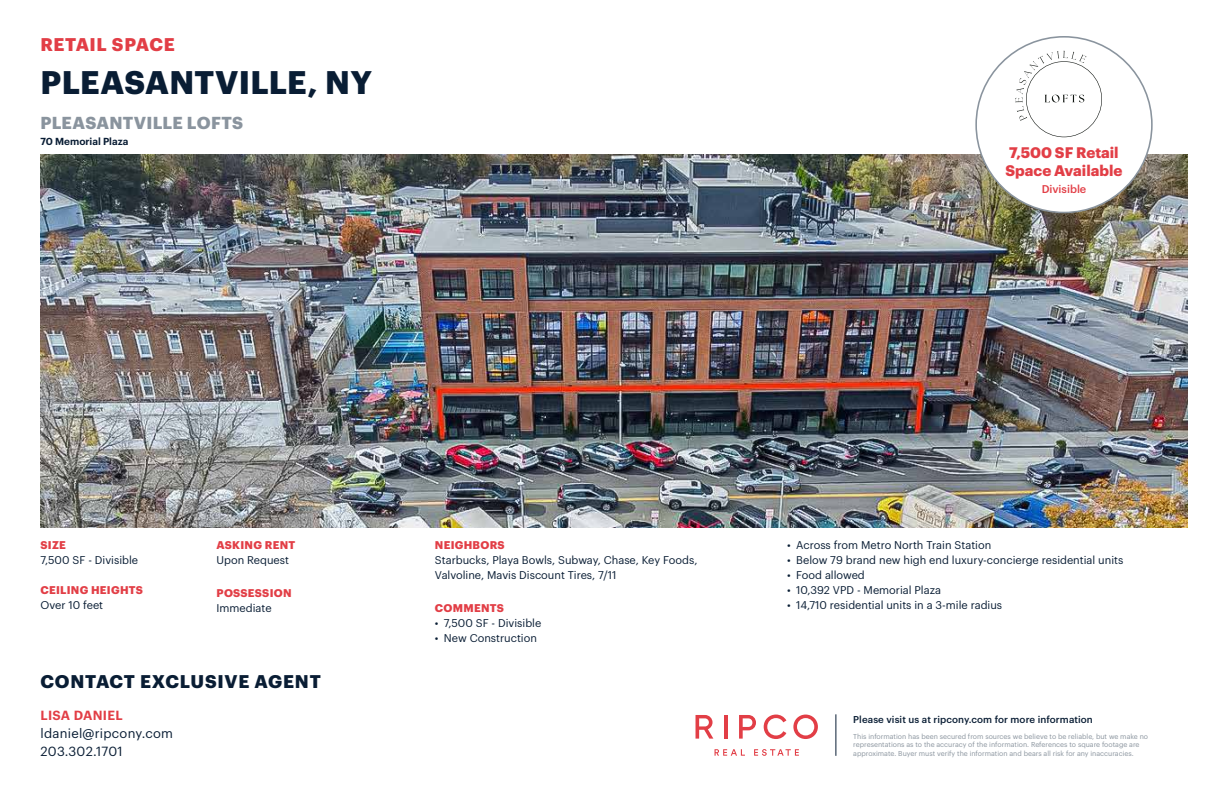
<style>
.page{position:relative;width:1224px;height:792px;background:#fff}
.page>*{position:absolute;margin:0;border:0;box-sizing:border-box;transform-origin:0 0}
.t1{font:700 32px "Graphik";letter-spacing:.005em;color:#091d34}
.t2{font:700 18px "Graphik";letter-spacing:.045em;color:#091d34}
.t3{font:700 18px "Graphik";letter-spacing:.03em;color:#e23e46}
.t4{font:700 17px "Graphik";letter-spacing:.01em;color:#8a949e}
.t5{font:700 15px/18px "Graphik";color:#e23e46}
.t6{font:13px/18px "Graphik";letter-spacing:.02em;color:#091d34}
.t7{font:600 13px "Graphik";letter-spacing:.025em;color:#e23e46}
.t8{font:11px/15px "Graphik";color:#091d34}
.t9{font:700 11px "Graphik";letter-spacing:.025em;color:#e23e46}
.t10{font:500 11px "Graphik";color:#e23e46}
.t11{font:600 10px "Graphik";color:#091d34}
.t12{font:500 9.8px "Graphik";letter-spacing:.01em;color:#091d34}
.t13{font:7px/8.5px "Graphik";color:#8a949e}
</style>
<div class="page">
<img style="left:40px;top:154px;width:1148px;height:373px">
<div style="left:976px;top:37px;width:176px;height:176px;background:#fff;border-radius:50%"></div>
<svg style="left:1015px;top:51px;width:87px;height:86px"></svg>
<hr style="left:836px;top:714px;width:1px;height:42px;background:#091d34">
<svg style="left:715px;top:749px;width:30px;height:7px"></svg>
<svg style="left:754px;top:749px;width:45px;height:7px"></svg>
<svg style="left:696px;top:715px;width:17px;height:24px"></svg>
<hr style="left:724px;top:715px;width:3px;height:24px;background:#e23e46">
<svg style="left:764px;top:715px;width:22px;height:24px"></svg>
<svg style="left:793px;top:715px;width:25px;height:24px"></svg>
<svg style="left:739px;top:715px;width:17px;height:24px"></svg>
<h2 class="t3" style="left:40px;top:30px;width:136px">RETAIL SPACE</h2>
<h1 class="t1" style="left:41px;top:57px;width:333px">PLEASANTVILLE, NY</h1>
<h3 class="t4" style="left:41px;top:110px;width:204px">PLEASANTVILLE LOFTS</h3>
<p class="t11" style="left:40px;top:134px;width:89px">70 Memorial Plaza</p>
<h3 class="t5" style="left:1006px;top:143px;width:118px">7,500 SF Retail<br>Space Available</h3>
<p class="t10" style="left:1042px;top:180px;width:46px">Divisible</p>
<p class="t9" style="left:41px;top:537px;width:27px">SIZE</p>
<p class="t8" style="left:41px;top:552px;width:99px">7,500 SF - Divisible</p>
<p class="t9" style="left:41px;top:582px;width:104px">CEILING HEIGHTS</p>
<p class="t8" style="left:40px;top:597px;width:64px">Over 10 feet</p>
<p class="t9" style="left:217px;top:537px;width:80px">ASKING RENT</p>
<p class="t8" style="left:217px;top:552px;width:74px">Upon Request</p>
<p class="t9" style="left:217px;top:585px;width:77px">POSSESSION</p>
<p class="t8" style="left:217px;top:600px;width:57px">Immediate</p>
<h2 class="t2" style="left:41px;top:668px;width:282px">CONTACT EXCLUSIVE AGENT</h2>
<p class="t7" style="left:41px;top:705px;width:84px">LISA DANIEL</p>
<p class="t6" style="left:40px;top:723px;width:134px">ldaniel@ripcony.com<br>203.302.1701</p>
<p class="t9" style="left:435px;top:537px;width:71px">NEIGHBORS</p>
<p class="t8" style="left:435px;top:552px;width:264px">Starbucks, Playa Bowls, Subway, Chase, Key Foods,<br>Valvoline, Mavis Discount Tires, 7/11</p>
<p class="t9" style="left:435px;top:600px;width:71px">COMMENTS</p>
<p class="t8" style="left:435px;top:615px;width:108px">• 7,500 SF - Divisible</p>
<p class="t8" style="left:435px;top:630px;width:104px">• New Construction</p>
<p class="t8" style="left:787px;top:537px;width:206px">• Across from Metro North Train Station</p>
<p class="t8" style="left:787px;top:552px;width:338px">• Below 79 brand new high end luxury-concierge residential units</p>
<p class="t8" style="left:787px;top:567px;width:79px">• Food allowed</p>
<p class="t8" style="left:787px;top:582px;width:155px">• 10,392 VPD - Memorial Plaza</p>
<p class="t8" style="left:787px;top:597px;width:217px">• 14,710 residential units in a 3-mile radius</p>
<p class="t12" style="left:853px;top:712px;width:241px">Please visit us at ripcony.com for more information</p>
<p class="t13" style="left:853px;top:731px;width:296px">This information has been secured from sources we believe to be reliable, but we make no representations as to the accuracy of the information. References to square footage are approximate. Buyer must verify the information and bears all risk for any inaccuracies.</p>
</div>
